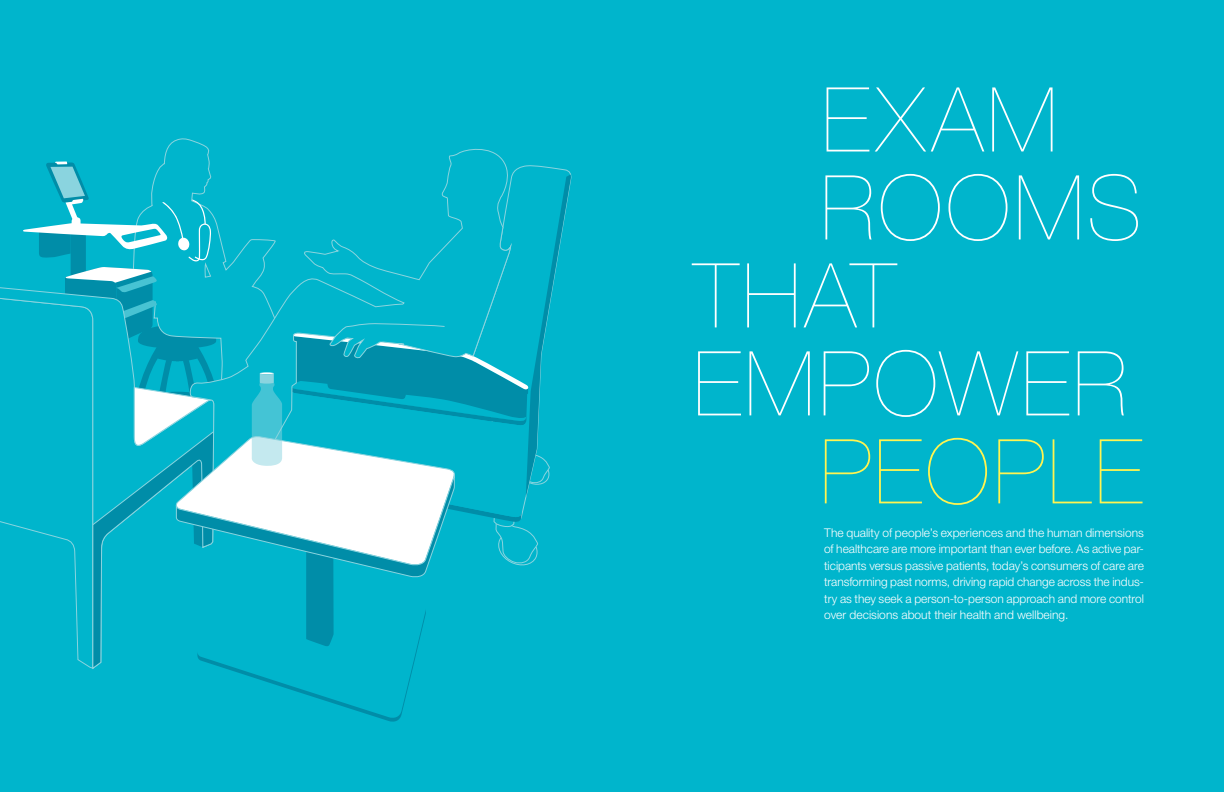
<style>
.page{position:relative;width:1224px;height:792px;background:#00b5cc}
.page>*{position:absolute;margin:0;border:0;box-sizing:border-box;transform-origin:0 0}
.t1{font:200 89.7px "Helvetica Neue LT Pro";letter-spacing:.04em;color:#fff}
.t2{font:200 89.7px "Helvetica Neue LT Pro";letter-spacing:.03em;color:#fff450}
.t3{font:300 12px/16.5px "Helvetica Neue LT Pro";color:#fff;text-align:justify}
</style>
<div class="page">
<svg style="left:0;top:138px;width:572px;height:584px"></svg>
<h1 class="t1" style="left:822px;top:67px;width:237px">EXAM</h1>
<h1 class="t1" style="left:821px;top:155px;width:323px">ROOMS</h1>
<h1 class="t1" style="left:693px;top:243px;width:204px">THAT</h1>
<h1 class="t1" style="left:693px;top:331px;width:436px">EMPOWER</h1>
<h1 class="t2" style="left:820px;top:419px;width:325px">PEOPLE</h1>
<p class="t3" style="left:824px;top:524px;width:321px">The quality of people’s experiences and the human dimensions of healthcare are more important than ever before. As active par&shy;ticipants versus passive patients, today’s consumers of care are transforming past norms, driving rapid change across the indus&shy;try as they seek a person-to-person approach and more control over decisions about their health and wellbeing.</p>
</div>
